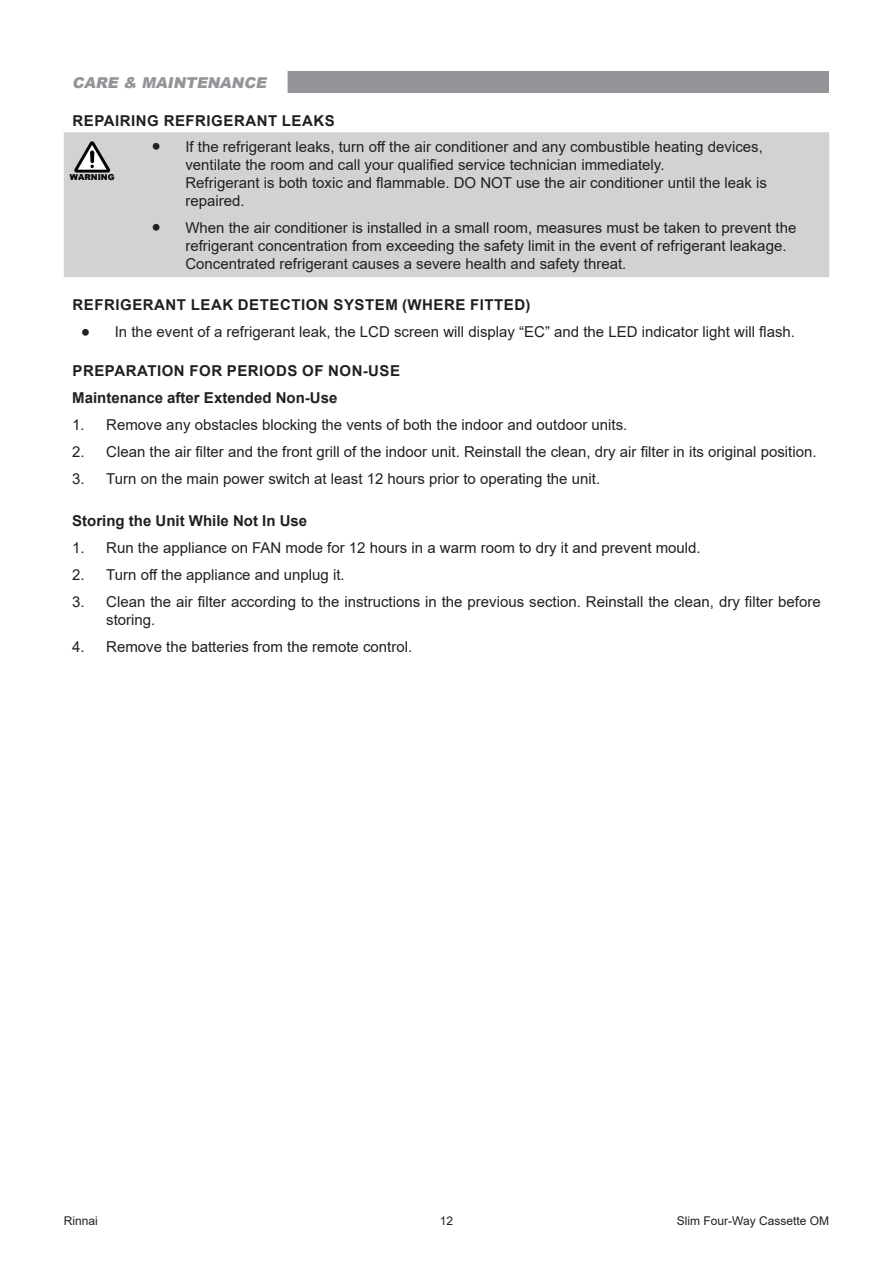
<style>
.page{position:relative;width:893px;height:1263px;background:#fff}
.page>*{position:absolute;margin:0;border:0;box-sizing:border-box;transform-origin:0 0}
.t1{font:15px/18px "Arial";color:#231f20}
.t2{font:700 15px/27px "Arial";color:#231f20}
.t3{font:700 15px "Arial";letter-spacing:.035em;color:#231f20}
.t4{font:italic 900 15px "Arial";color:#939598}
.t5{font:12px "Arial";color:#231f20}
.t6{font:900 8.25px "Arial";color:#040503}
.s1{font-size:27px}
</style>
<div class="page">
<div style="left:64px;top:132px;width:765px;height:145px;background:#d1d2d4"></div>
<svg style="left:74px;top:141px;width:36px;height:32px"></svg>
<svg style="left:90px;top:151px;width:4px;height:12px"></svg>
<div style="left:64px;top:71px;width:765px;height:21px;background:#939598"></div>
<div style="left:51px;top:64px;width:237px;height:36px;background:#fff"></div>
<p class="t4" style="left:72px;top:72px;width:199px">CARE &amp; MAINTENANCE</p>
<p class="t3" style="left:73px;top:110px;width:264px">REPAIRING REFRIGERANT LEAKS</p>
<p class="t1" style="left:185px;top:137px;width:583px;text-indent:-34px"><span class="s1">•</span> If the refrigerant leaks, turn off the air conditioner and any combustible heating devices, ventilate the room and call your qualified service technician immediately.<br>Refrigerant is both toxic and flammable. DO NOT use the air conditioner until the leak is repaired.</p>
<p class="t1" style="left:185px;top:218px;width:613px;text-indent:-34px"><span class="s1">•</span> When the air conditioner is installed in a small room, measures must be taken to prevent the refrigerant concentration from exceeding the safety limit in the event of refrigerant leakage.<br>Concentrated refrigerant causes a severe health and safety threat.</p>
<p class="t3" style="left:73px;top:294px;width:459px">REFRIGERANT LEAK DETECTION SYSTEM (WHERE FITTED)</p>
<p class="t1" style="left:81px;top:323px;width:716px"><span class="s1">•</span> In the event of a refrigerant leak, the LCD screen will display “EC” and the LED indicator light will flash.</p>
<p class="t2" style="left:72px;top:358px;width:329px">PREPARATION FOR PERIODS OF NON-USE<br>Maintenance after Extended Non-Use</p>
<p class="t1" style="left:72px;top:416px;width:554px">1. Remove any obstacles blocking the vents of both the indoor and outdoor units.</p>
<p class="t1" style="left:72px;top:443px;width:746px">2. Clean the air filter and the front grill of the indoor unit. Reinstall the clean, dry air filter in its original position.</p>
<p class="t1" style="left:72px;top:470px;width:527px">3. Turn on the main power switch at least 12 hours prior to operating the unit.</p>
<p class="t2" style="left:72px;top:507px;width:237px">Storing the Unit While Not In Use</p>
<p class="t1" style="left:72px;top:538px;width:627px">1. Run the appliance on FAN mode for 12 hours in a warm room to dry it and prevent mould.</p>
<p class="t1" style="left:72px;top:565px;width:274px">2. Turn off the appliance and unplug it.</p>
<p class="t1" style="left:106px;top:592px;width:716px;text-indent:-34px">3. Clean the air filter according to the instructions in the previous section. Reinstall the clean, dry filter before storing.</p>
<p class="t1" style="left:72px;top:637px;width:339px">4. Remove the batteries from the remote control.</p>
<p class="t6" style="left:70px;top:171px;width:46px">WARNING</p>
<p class="t5" style="left:64px;top:1212px;width:36px">Rinnai</p>
<p class="t5" style="left:440px;top:1212px;width:15px">12</p>
<p class="t5" style="left:677px;top:1212px;width:154px">Slim Four-Way Cassette OM</p>
</div>
